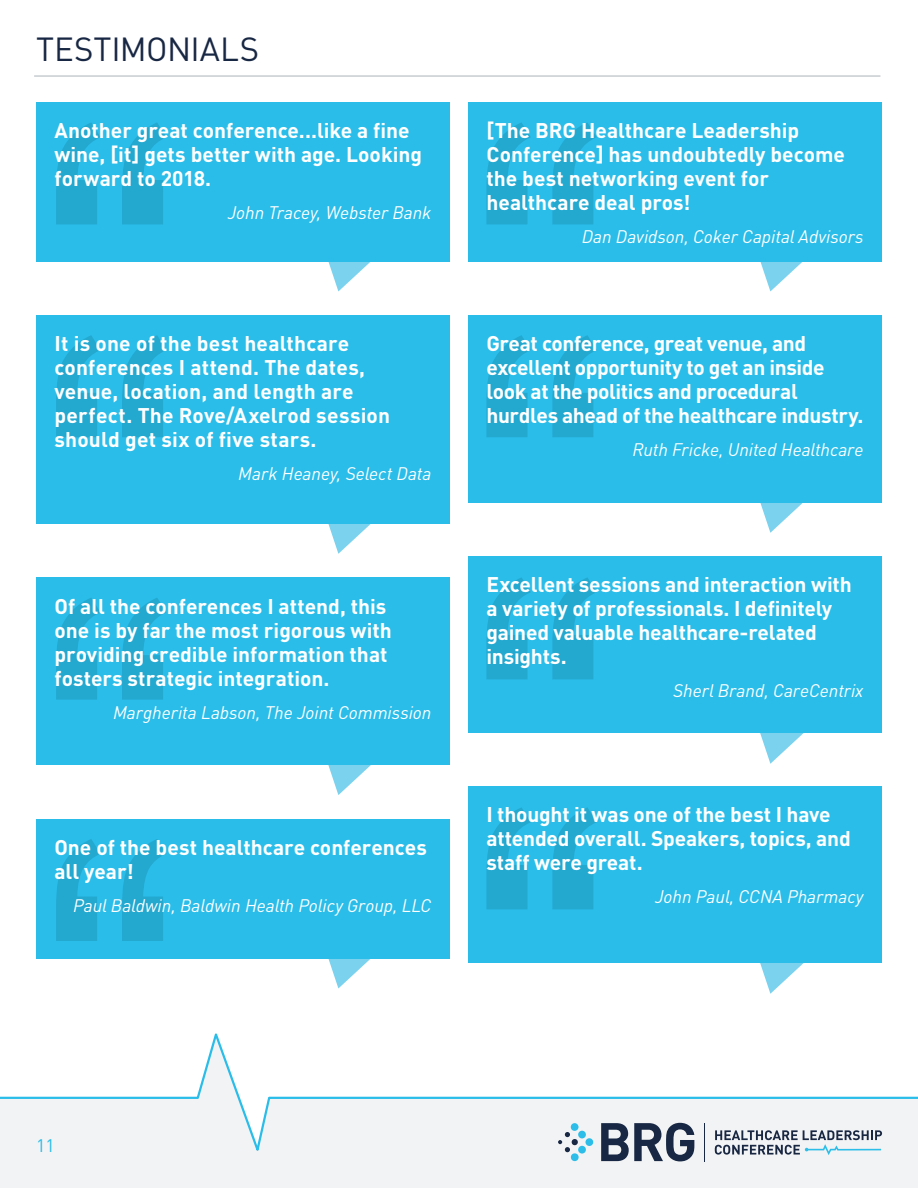
<style>
.page{position:relative;width:918px;height:1188px;background:#fff}
.page>*{position:absolute;margin:0;border:0;box-sizing:border-box;transform-origin:0 0}
.t1{font:33px "DINOT";letter-spacing:-.005em;color:#182743}
.t2{font:700 21px/24px "DINOT";letter-spacing:-.005em;color:#fff}
.t3{font:italic 18px "DINOT";letter-spacing:-.005em;color:#fff}
.t4{font:18px "DINOT";color:#2abde9}
</style>
<div class="page">
<svg style="left:0;top:1033px;width:918px;height:155px"></svg>
<svg style="left:601px;top:1123px;width:93px;height:38px"></svg>
<div style="left:578px;top:1131px;width:8px;height:7px;background:#2cbde9;border-radius:50%"></div>
<svg style="left:558px;top:1132px;width:20px;height:20px"></svg>
<div style="left:578px;top:1146px;width:8px;height:8px;background:#2cbde9;border-radius:50%"></div>
<div style="left:571px;top:1123px;width:8px;height:8px;background:#2cbde9;border-radius:50%"></div>
<div style="left:585px;top:1138px;width:8px;height:8px;background:#2cbde9;border-radius:50%"></div>
<div style="left:571px;top:1153px;width:8px;height:8px;background:#2cbde9;border-radius:50%"></div>
<hr style="left:705px;top:1123px;width:1px;height:38px;background:#182844">
<svg style="left:715px;top:1130px;width:167px;height:25px"></svg>
<svg style="left:324px;top:261px;width:48px;height:30px"></svg>
<svg style="left:328px;top:524px;width:43px;height:30px"></svg>
<svg style="left:328px;top:765px;width:43px;height:30px"></svg>
<svg style="left:324px;top:958px;width:48px;height:30px"></svg>
<svg style="left:760px;top:733px;width:44px;height:31px"></svg>
<svg style="left:760px;top:963px;width:44px;height:31px"></svg>
<svg style="left:760px;top:503px;width:43px;height:30px"></svg>
<svg style="left:756px;top:261px;width:48px;height:30px"></svg>
<div style="left:36px;top:102px;width:414px;height:159px;background:#2abde9"></div>
<div style="left:36px;top:315px;width:414px;height:209px;background:#2abde9"></div>
<div style="left:36px;top:577px;width:414px;height:188px;background:#2abde9"></div>
<svg style="left:56px;top:335px;width:110px;height:102px"></svg>
<svg style="left:56px;top:598px;width:110px;height:102px"></svg>
<div style="left:36px;top:819px;width:414px;height:139px;background:#2abde9"></div>
<svg style="left:56px;top:839px;width:110px;height:102px"></svg>
<div style="left:468px;top:556px;width:414px;height:177px;background:#2abde9"></div>
<div style="left:468px;top:786px;width:414px;height:177px;background:#2abde9"></div>
<div style="left:468px;top:315px;width:414px;height:188px;background:#2abde9"></div>
<svg style="left:56px;top:123px;width:110px;height:101px"></svg>
<div style="left:468px;top:102px;width:414px;height:159px;background:#2abde9"></div>
<svg style="left:486px;top:123px;width:110px;height:101px"></svg>
<svg style="left:486px;top:335px;width:111px;height:102px"></svg>
<svg style="left:486px;top:577px;width:110px;height:102px"></svg>
<svg style="left:486px;top:807px;width:110px;height:102px"></svg>
<hr style="left:34px;top:76px;width:846px;height:1px;background:#acb3b8">
<h1 class="t1" style="left:36px;top:29px;width:224px">TESTIMONIALS</h1>
<p class="t2" style="left:54px;top:118px;width:369px">Another great conference...like a fine wine, [it] gets better with age. Looking forward to 2018.</p>
<p class="t3" style="left:228px;top:202px;width:205px">John Tracey, Webster Bank</p>
<p class="t2" style="left:54px;top:331px;width:337px">It is one of the best healthcare conferences I attend. The dates, venue, location, and length are perfect. The Rove/Axelrod session should get six of five stars.</p>
<p class="t3" style="left:238px;top:463px;width:195px">Mark Heaney, Select Data</p>
<p class="t2" style="left:54px;top:593px;width:339px">Of all the conferences I attend, this one is by far the most rigorous with providing credible information that fosters strategic integration.</p>
<p class="t3" style="left:113px;top:701px;width:320px">Margherita Labson, The Joint Commission</p>
<p class="t2" style="left:54px;top:835px;width:374px">One of the best healthcare conferences all year!</p>
<p class="t3" style="left:73px;top:894px;width:360px">Paul Baldwin, Baldwin Health Policy Group, LLC</p>
<p class="t2" style="left:486px;top:118px;width:360px">[The BRG Healthcare Leadership<br>Conference] has undoubtedly become the best networking event for healthcare deal pros!</p>
<p class="t3" style="left:582px;top:226px;width:283px">Dan Davidson, Coker Capital Advisors</p>
<p class="t2" style="left:486px;top:331px;width:379px">Great conference, great venue, and excellent opportunity to get an inside look at the politics and procedural hurdles ahead of the healthcare industry.</p>
<p class="t3" style="left:632px;top:439px;width:233px">Ruth Fricke, United Healthcare</p>
<p class="t2" style="left:486px;top:572px;width:367px">Excellent sessions and interaction with a variety of professionals. I definitely gained valuable healthcare-related insights.</p>
<p class="t3" style="left:673px;top:680px;width:192px">Sherl Brand, CareCentrix</p>
<p class="t2" style="left:486px;top:802px;width:366px">I thought it was one of the best I have attended overall. Speakers, topics, and staff were great.</p>
<p class="t3" style="left:655px;top:886px;width:210px">John Paul, CCNA Pharmacy</p>
<p class="t4" style="left:36px;top:1134px;width:20px">11</p>
</div>
